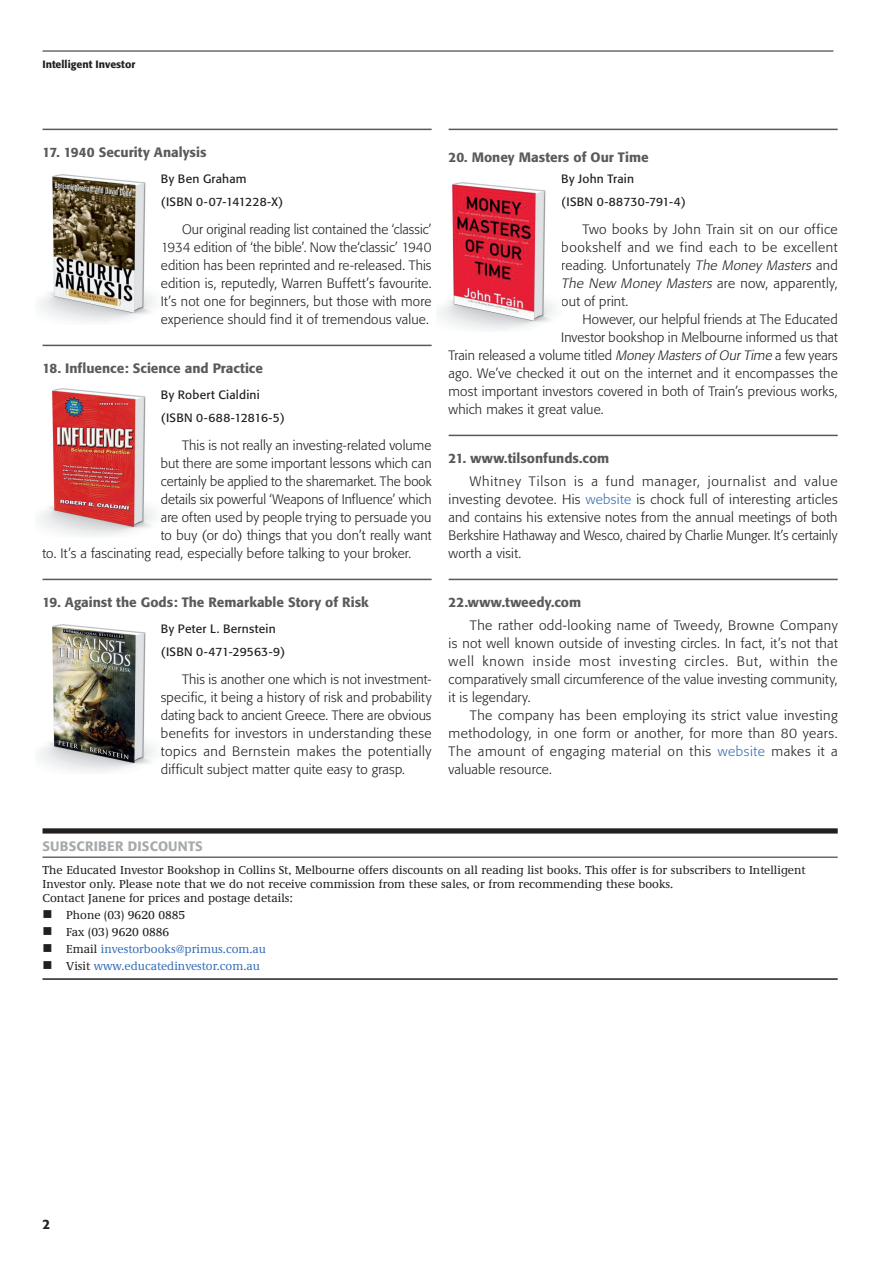
<style>
.page{position:relative;width:893px;height:1263px;background:#fff}
.page>*{position:absolute;margin:0;border:0;box-sizing:border-box;transform-origin:0 0}
.t1{font:300 13.5px/18px "Formata";letter-spacing:.01em;color:#231f20;text-align:justify}
.t2{font:500 13.5px "Formata";color:#595a5b}
.t3{font:500 13.5px "Formata";letter-spacing:.015em;color:#a8a9ad}
.t4{font:500 13.5px "Formata";color:#231f20}
.t5{font:500 12px/14.4px "Demos EF";color:#231f20}
.t6{font:12px/22.8px "Formata";letter-spacing:.02em;color:#231f20}
.t7{font:500 12px "Demos EF";color:#366fb7}
.t8{font:500 10.5px "Formata";color:#231f20}
.s1{font-style:italic}
.s2{color:#366fb7}
.s3{color:#231f20}
</style>
<div class="page">
<hr style="left:43px;top:51px;width:790px;height:1px;background:#231f20">
<hr style="left:449px;top:129px;width:389px;height:1px;background:#57585a">
<hr style="left:449px;top:435px;width:389px;height:1px;background:#57585a">
<hr style="left:449px;top:579px;width:389px;height:1px;background:#57585a">
<hr style="left:43px;top:129px;width:389px;height:1px;background:#57585a">
<hr style="left:43px;top:345px;width:389px;height:1px;background:#57585a">
<hr style="left:43px;top:579px;width:389px;height:1px;background:#57585a">
<img style="left:39px;top:388px;width:115px;height:148px">
<img style="left:439px;top:182px;width:115px;height:148px">
<img style="left:39px;top:624px;width:115px;height:148px">
<img style="left:39px;top:174px;width:115px;height:148px">
<div style="left:43px;top:828px;width:795px;height:5px;background:#231f20"></div>
<hr style="left:43px;top:857px;width:795px;height:1px;background:#231f20">
<hr style="left:43px;top:978px;width:795px;height:2px;background:#231f20">
<p class="t8" style="left:43px;top:58px;width:94px">Intelligent Investor</p>
<p class="t2" style="left:43px;top:144px;width:165px">17. 1940 Security Analysis</p>
<p class="t6" style="left:161px;top:168px;width:124px">By Ben Graham<br>(ISBN 0-07-141228-X)</p>
<p class="t1" style="left:161px;top:220px;width:272px;text-indent:21px">Our original reading list contained the ‘classic’ 1934 edition of ‘the bible’. Now the‘classic’ 1940 edition has been reprinted and re-released. This edition is, reputedly, Warren Buffett’s favourite.<br>It’s not one for beginners, but those with more experience should find it of tremendous value.</p>
<p class="t2" style="left:43px;top:360px;width:222px">18. Influence: Science and Practice</p>
<p class="t6" style="left:161px;top:384px;width:125px">By Robert Cialdini (ISBN 0-688-12816-5)</p>
<p class="t1" style="left:182px;top:436px;width:251px">This is not really an investing-related volume</p>
<p class="t1" style="left:161px;top:454px;width:272px">but there are some important lessons which can</p>
<p class="t1" style="left:161px;top:472px;width:272px">certainly be applied to the sharemarket. The book</p>
<p class="t1" style="left:161px;top:490px;width:272px">details six powerful ‘Weapons of Influence’ which</p>
<p class="t1" style="left:161px;top:508px;width:272px">are often used by people trying to persuade you</p>
<p class="t1" style="left:161px;top:526px;width:272px">to buy (or do) things that you don’t really want</p>
<p class="t1" style="left:43px;top:544px;width:370px">to. It’s a fascinating read, especially before talking to your broker.</p>
<p class="t2" style="left:43px;top:594px;width:328px">19. Against the Gods: The Remarkable Story of Risk</p>
<p class="t6" style="left:161px;top:618px;width:126px">By Peter L. Bernstein (ISBN 0-471-29563-9)</p>
<p class="t1" style="left:161px;top:670px;width:272px;text-indent:21px">This is another one which is not investment&shy;specific, it being a history of risk and probability dating back to ancient Greece. There are obvious benefits for investors in understanding these topics and Bernstein makes the potentially difficult subject matter quite easy to grasp.</p>
<p class="t2" style="left:449px;top:149px;width:202px">20. Money Masters of Our Time</p>
<p class="t6" style="left:561px;top:168px;width:126px">By John Train<br>(ISBN 0-88730-791-4)</p>
<p class="t1" style="left:561px;top:220px;width:278px;text-indent:21px">Two books by John Train sit on our office bookshelf and we find each to be excellent reading. Unfortunately <span class="s1">The Money Masters</span> and <span class="s1">The New Money Masters</span> are now, apparently, out of print.</p>
<p class="t1" style="left:583px;top:310px;width:257px">However, our helpful friends at The Educated</p>
<p class="t1" style="left:561px;top:328px;width:278px">Investor bookshop in Melbourne informed us that</p>
<p class="t1" style="left:449px;top:346px;width:391px">Train released a volume titled <span class="s1">Money Masters ofOurTime</span> a few years</p>
<p class="t1" style="left:449px;top:364px;width:391px">ago. We’ve checked it out on the internet and it encompasses the</p>
<p class="t1" style="left:449px;top:382px;width:390px">most important investors covered in both of Train’s previous works,</p>
<p class="t1" style="left:449px;top:400px;width:157px">which makes it great value.</p>
<p class="t2" style="left:449px;top:450px;width:162px">21. www.tilsonfunds.com</p>
<p class="t1" style="left:449px;top:472px;width:391px;text-indent:21px">Whitney Tilson is a fund manager, journalist and value investing devotee. His <span class="s2">website</span> is chock full of interesting articles and contains his extensive notes from the annual meetings of both Berkshire Hathaway and Wesco, chaired by Charlie Munger. It’s certainly worth a visit.</p>
<p class="t2" style="left:449px;top:594px;width:134px">22.www.tweedy.com</p>
<p class="t1" style="left:449px;top:616px;width:391px;text-indent:21px">The rather odd-looking name of Tweedy, Browne Company is not well known outside of investing circles. In fact, it’s not that well known inside most investing circles. But, within the comparatively small circumference of the value investing community, it is legendary.</p>
<p class="t1" style="left:449px;top:706px;width:391px;text-indent:21px">The company has been employing its strict value investing methodology, in one form or another, for more than 80 years.<br>The amount of engaging material on this <span class="s2">website</span> makes it a valuable resource.</p>
<p class="t3" style="left:43px;top:837px;width:162px">SUBSCRIBER DISCOUNTS</p>
<p class="t5" style="left:43px;top:863px;width:764px">The Educated Investor Bookshop in Collins St, Melbourne offers discounts on all reading list books. This offer is for subscribers to Intelligent<br>Investor only. Please note that we do not receive commission from these sales, or from recommending these books.<br>Contact Janene for prices and postage details:</p>
<p class="t5" style="left:43px;top:908px;width:144px">■ Phone (03) 9620 0885</p>
<p class="t5" style="left:43px;top:925px;width:128px">■ Fax (03) 9620 0886</p>
<p class="t7" style="left:43px;top:942px;width:225px"><span class="s3">■ Email</span> investorbooks@primus.com.au</p>
<p class="t7" style="left:43px;top:959px;width:219px"><span class="s3">■ Visit</span> www.educatedinvestor.com.au</p>
<p class="t4" style="left:43px;top:1216px;width:9px">2</p>
</div>
